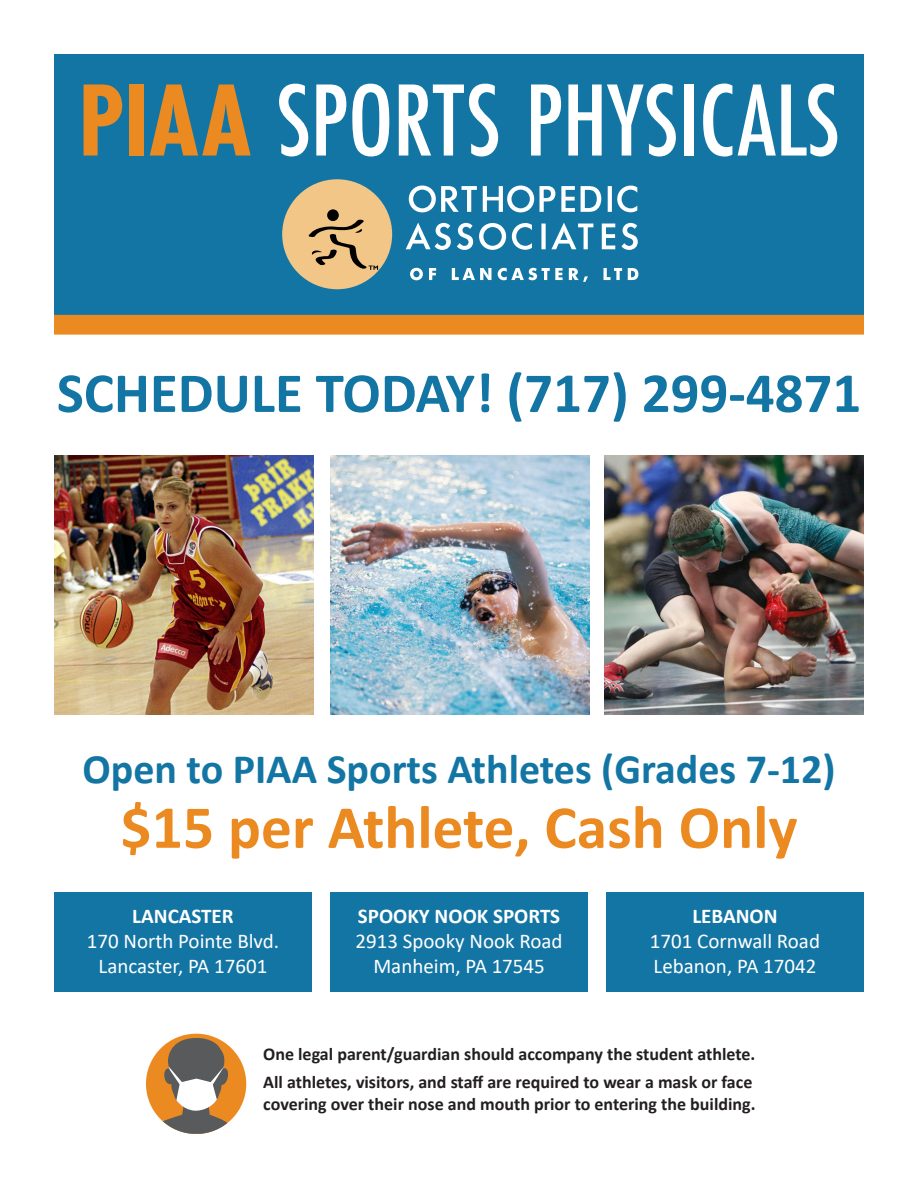
<style>
.page{position:relative;width:918px;height:1188px;background:#fff}
.page>*{position:absolute;margin:0;border:0;box-sizing:border-box;transform-origin:0 0}
.t1{font:500 106.5px "Futura PT Cond";color:#fff}
.t2{font:700 61.5px "Calibri";color:#ec8a22}
.t3{font:700 57px "Calibri";color:#1375a4}
.t4{font:700 42px "Calibri";color:#1375a4}
.t5{font:21px/25.2px "Calibri";color:#fff;text-align:center}
.t6{font:700 18px/21.6px "Calibri";color:#231f20}
.s1{font-weight:700;color:#ec8a22}
.s2{font-weight:700}
</style>
<div class="page">
<div style="left:54px;top:315px;width:810px;height:20px;background:#ec8a22"></div>
<div style="left:54px;top:54px;width:810px;height:261px;background:#1375a4"></div>
<div style="left:282px;top:179px;width:110px;height:110px;background:#f1c686;border-radius:50%"></div>
<div style="left:327px;top:209px;width:12px;height:12px;background:#000;border-radius:50%"></div>
<svg style="left:410px;top:268px;width:13px;height:12px"></svg>
<svg style="left:429px;top:268px;width:7px;height:12px"></svg>
<svg style="left:452px;top:268px;width:39px;height:12px"></svg>
<svg style="left:498px;top:268px;width:65px;height:12px"></svg>
<svg style="left:569px;top:268px;width:19px;height:14px"></svg>
<svg style="left:604px;top:268px;width:18px;height:12px"></svg>
<svg style="left:628px;top:268px;width:10px;height:12px"></svg>
<svg style="left:409px;top:186px;width:68px;height:26px"></svg>
<svg style="left:483px;top:186px;width:72px;height:26px"></svg>
<svg style="left:561px;top:186px;width:14px;height:26px"></svg>
<svg style="left:581px;top:186px;width:20px;height:26px"></svg>
<svg style="left:608px;top:186px;width:4px;height:26px"></svg>
<svg style="left:617px;top:186px;width:20px;height:26px"></svg>
<svg style="left:406px;top:223px;width:45px;height:27px"></svg>
<svg style="left:457px;top:223px;width:16px;height:27px"></svg>
<svg style="left:479px;top:223px;width:27px;height:27px"></svg>
<svg style="left:512px;top:223px;width:20px;height:27px"></svg>
<div style="left:541px;top:224px;width:5px;height:25px;background:#fff"></div>
<svg style="left:551px;top:223px;width:42px;height:26px"></svg>
<svg style="left:602px;top:224px;width:13px;height:25px"></svg>
<svg style="left:622px;top:223px;width:16px;height:27px"></svg>
<svg style="left:309px;top:220px;width:69px;height:50px"></svg>
<div style="left:146px;top:1034px;width:100px;height:100px;background:#ec8a22;border-radius:50%"></div>
<svg style="left:157px;top:1036px;width:78px;height:98px"></svg>
<img style="left:330px;top:455px;width:259px;height:259px">
<img style="left:54px;top:455px;width:259px;height:259px">
<img style="left:605px;top:455px;width:259px;height:259px">
<div style="left:54px;top:892px;width:258px;height:99px;background:#1375a4"></div>
<div style="left:330px;top:892px;width:258px;height:99px;background:#1375a4"></div>
<div style="left:606px;top:892px;width:258px;height:99px;background:#1375a4"></div>
<p class="t1" style="left:78px;top:58px;width:763px"><span class="s1">PIAA</span> SPORTS PHYSICALS</p>
<p class="t3" style="left:57px;top:353px;width:806px">SCHEDULE TODAY! (717) 299-4871</p>
<p class="t4" style="left:82px;top:739px;width:755px">Open to PIAA Sports Athletes (Grades 7-12)</p>
<p class="t2" style="left:121px;top:784px;width:679px">$15 per Athlete, Cash Only</p>
<p class="t5" style="left:87px;top:903px;width:194px"><span class="s2">LANCASTER<br></span>170 North Pointe Blvd.<br>Lancaster, PA 17601</p>
<p class="t5" style="left:356px;top:903px;width:209px"><span class="s2">SPOOKY NOOK SPORTS<br></span>2913 Spooky Nook Road<br>Manheim, PA 17545</p>
<p class="t5" style="left:650px;top:903px;width:172px"><span class="s2">LEBANON<br></span>1701 Cornwall Road<br>Lebanon, PA 17042</p>
<p class="t6" style="left:263px;top:1043px;width:494px">One legal parent/guardian should accompany the student athlete.</p>
<p class="t6" style="left:263px;top:1071px;width:494px">All athletes, visitors, and staff are required to wear a mask or face covering over their nose and mouth prior to entering the building.</p>
</div>
